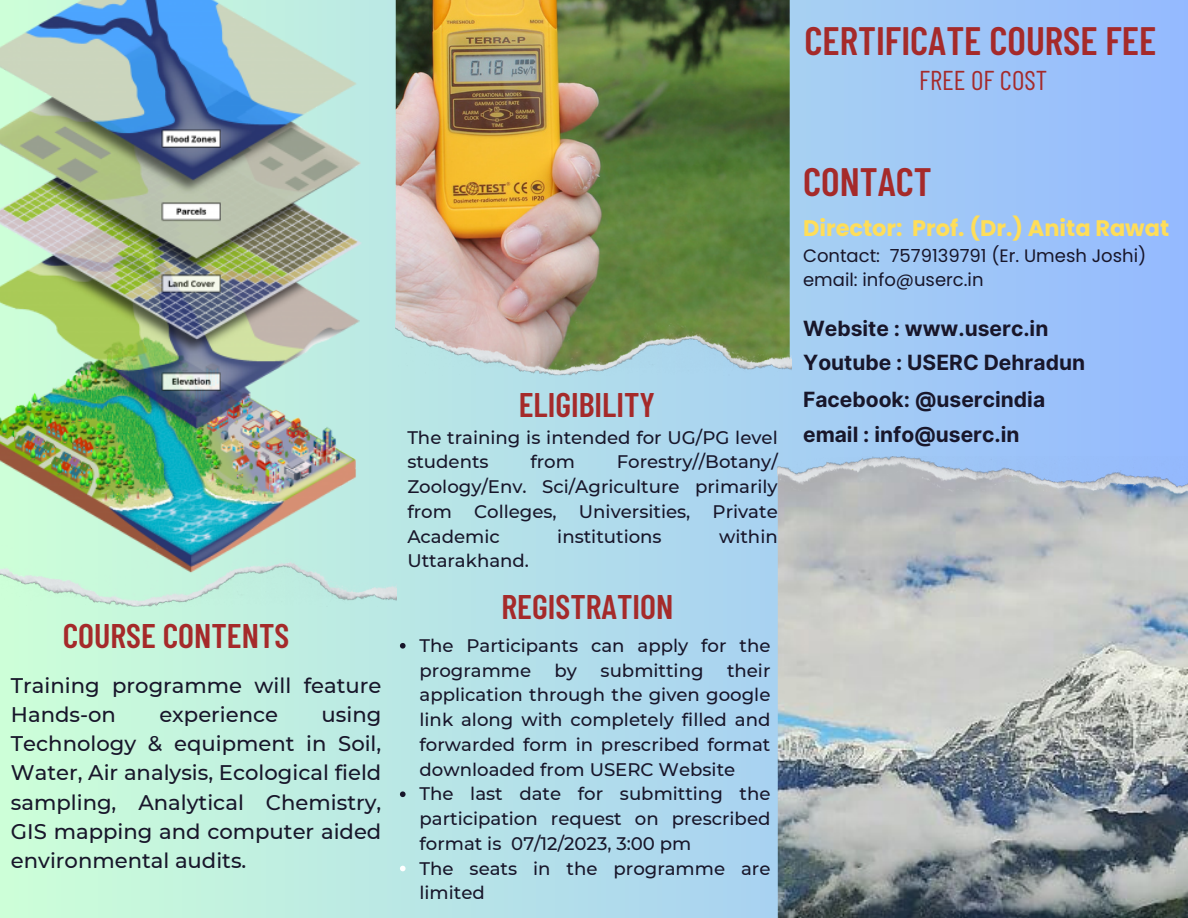
<style>
.page{position:relative;width:1188px;height:918px;background:#fff}
.page>*{position:absolute;margin:0;border:0;box-sizing:border-box;transform-origin:0 0}
.t1{font:600 39.6px "Barlow Condensed";color:#a52a2a}
.t2{font:600 34.05px "Barlow Condensed";color:#a52a2a}
.t3{font:27.15px "Barlow Condensed";color:#a52a2a}
.t4{font:700 22.5px "Poppins";color:#ffde59}
.t5{font:500 21.15px/29.2px "Montserrat";color:#18162a}
.t6{font:700 21px "Inter";color:#18162a}
.t7{font:500 18.15px/24.8px "Montserrat";color:#18162a}
.t8{font:18px "Poppins";color:#18162a}
</style>
<div class="page">
<div style="left:0;top:0;width:1188px;height:918px;background:linear-gradient(to right,#cdffd8,#94b9ff)"></div>
<img style="left:0;top:0;width:395px;height:545px">
<img style="left:0;top:545px;width:397px;height:62px">
<img style="left:778px;top:494px;width:410px;height:424px">
<img style="left:778px;top:456px;width:410px;height:38px">
<img style="left:396px;top:0;width:394px;height:320px">
<img style="left:396px;top:320px;width:395px;height:55px">
<svg style="left:400px;top:643px;width:6px;height:6px"></svg>
<svg style="left:400px;top:791px;width:6px;height:6px"></svg>
<svg style="left:400px;top:866px;width:6px;height:5px"></svg>
<p class="t1" style="left:805px;top:15px;width:353px">CERTIFICATE COURSE FEE</p>
<p class="t3" style="left:919px;top:63px;width:130px">FREE OF COST</p>
<p class="t2" style="left:63px;top:614px;width:228px">COURSE CONTENTS</p>
<p class="t5" style="left:11px;top:671px;width:372px">Training programme will feature<br>Hands-on</p>
<p class="t5" style="left:11px;top:700px;width:372px;text-align:justify;text-indent:311px">using Technology &amp; equipment in Soil, Water, Air analysis, Ecological field sampling, Analytical Chemistry, GIS mapping and computer aided environmental audits.</p>
<p class="t5" style="left:159px;top:700px;width:120px">experience</p>
<p class="t2" style="left:519px;top:383px;width:138px">ELIGIBILITY</p>
<p class="t7" style="left:407px;top:425px;width:372px">The training is intended for UG/PG level students</p>
<p class="t7" style="left:407px;top:450px;width:372px;text-align:justify;text-indent:209px">Forestry//Botany/ Zoology/Env. Sci/Agriculture primarily from Colleges, Universities, Private Academic</p>
<p class="t7" style="left:530px;top:450px;width:46px">from</p>
<p class="t7" style="left:557px;top:524px;width:106px">institutions</p>
<p class="t7" style="left:719px;top:524px;width:60px">within</p>
<p class="t7" style="left:407px;top:549px;width:123px">Uttarakhand.</p>
<p class="t2" style="left:502px;top:585px;width:173px">REGISTRATION</p>
<p class="t7" style="left:420px;top:633px;width:352px">The Participants can apply for the programme</p>
<p class="t7" style="left:420px;top:658px;width:352px;text-align:justify;text-indent:307px">their application through the given google link along with completely filled and forwarded form in prescribed format downloaded from USERC Website</p>
<p class="t7" style="left:420px;top:782px;width:352px;text-align:justify">The last date for submitting the participation request on prescribed format is 07/12/2023, 3:00 pm</p>
<p class="t7" style="left:420px;top:856px;width:352px">The seats in the programme are limited</p>
<p class="t7" style="left:555px;top:658px;width:24px">by</p>
<p class="t7" style="left:601px;top:658px;width:104px">submitting</p>
<p class="t1" style="left:803px;top:156px;width:130px">CONTACT</p>
<p class="t4" style="left:803px;top:212px;width:368px">Director: Prof. (Dr.) Anita Rawat</p>
<p class="t8" style="left:803px;top:243px;width:345px">Contact: 7579139791 (Er. Umesh Joshi)</p>
<p class="t8" style="left:803px;top:267px;width:182px">email: info@userc.in</p>
<p class="t6" style="left:803px;top:316px;width:247px">Website : www.userc.in</p>
<p class="t6" style="left:803px;top:349px;width:284px">Youtube : USERC Dehradun</p>
<p class="t6" style="left:803px;top:386px;width:244px">Facebook: @usercindia</p>
<p class="t6" style="left:803px;top:421px;width:218px">email : info@userc.in</p>
</div>
